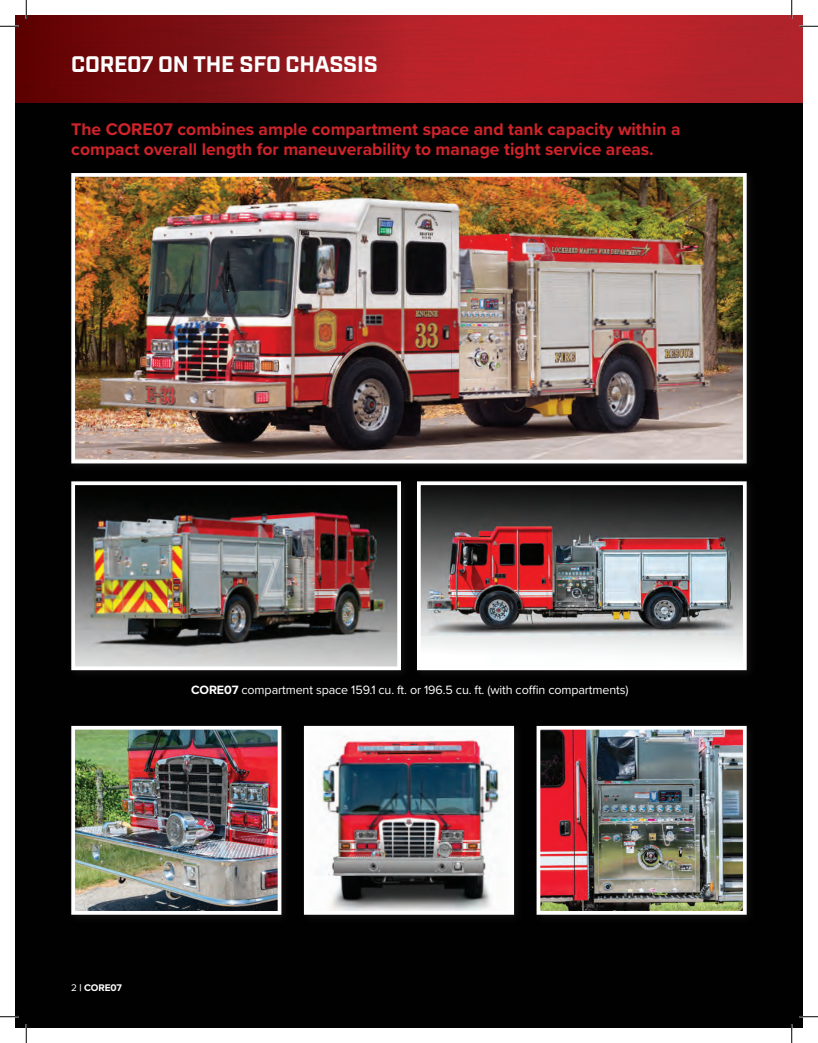
<style>
.page{position:relative;width:818px;height:1043px;background:#fff}
.page>*{position:absolute;margin:0;border:0;box-sizing:border-box;transform-origin:0 0}
.t1{font:700 22.5px "Industry";letter-spacing:-.01em;color:#fff}
.t2{font:700 17.5px/20px "Proxima Nova";color:#d1232a}
.t3{font:12.5px "Proxima Nova";letter-spacing:-.01em;color:#fff}
.t4{font:700 10px "Proxima Nova";letter-spacing:-.01em;color:#fff}
.s1{font-weight:700}
.s2{font-weight:400}
</style>
<div class="page">
<div style="left:15px;top:15px;width:787px;height:1013px;background:#010101"></div>
<img style="left:76px;top:511px;width:320px;height:154px">
<div style="left:71px;top:481px;width:330px;height:189px;border:4px solid #fff"></div>
<div style="left:67px;top:169px;width:689px;height:304px;background:#231f20;opacity:.5"></div>
<img style="left:76px;top:178px;width:665px;height:280px">
<div style="left:71px;top:173px;width:675px;height:290px;border:4px solid #fff"></div>
<div style="left:413px;top:477px;width:343px;height:202px;background:#231f20;opacity:.5"></div>
<img style="left:422px;top:486px;width:319px;height:179px">
<div style="left:417px;top:481px;width:329px;height:189px;border:4px solid #fff"></div>
<div style="left:532px;top:721px;width:224px;height:203px;background:#231f20;opacity:.5"></div>
<img style="left:541px;top:731px;width:200px;height:178px">
<div style="left:536px;top:726px;width:210px;height:188px;border:4px solid #fff"></div>
<div style="left:300px;top:721px;width:223px;height:203px;background:#231f20;opacity:.5"></div>
<img style="left:309px;top:731px;width:200px;height:178px">
<div style="left:304px;top:726px;width:210px;height:188px;border:4px solid #fff"></div>
<div style="left:67px;top:721px;width:224px;height:203px;background:#231f20;opacity:.5"></div>
<img style="left:76px;top:731px;width:200px;height:178px">
<div style="left:71px;top:726px;width:210px;height:188px;border:4px solid #fff"></div>
<img style="left:403px;top:15px;width:388px;height:88px">
<div style="left:15px;top:15px;width:388px;height:88px;background:linear-gradient(to right,#590000,#ab2229)"></div>
<img style="left:791px;top:15px;width:11px;height:88px">
<svg style="left:0;top:25px;width:19px;height:2px"></svg>
<svg style="left:799px;top:25px;width:19px;height:2px"></svg>
<svg style="left:0;top:1015px;width:19px;height:2px"></svg>
<svg style="left:799px;top:1015px;width:19px;height:2px"></svg>
<svg style="left:25px;top:0;width:2px;height:19px"></svg>
<svg style="left:25px;top:1024px;width:2px;height:18px"></svg>
<svg style="left:790px;top:0;width:2px;height:19px"></svg>
<svg style="left:790px;top:1024px;width:2px;height:18px"></svg>
<p class="t1" style="left:71px;top:51px;width:308px">CORE07 ON THE SFO CHASSIS</p>
<p class="t2" style="left:71px;top:119px;width:610px">The CORE07 combines ample compartment space and tank capacity within a compact overall length for maneuverability to manage tight service areas.</p>
<p class="t3" style="left:191px;top:680px;width:439px"><span class="s1">CORE07</span> compartment space 159.1 cu. ft. or 196.5 cu. ft. (with coffin compartments)</p>
<p class="t4" style="left:71px;top:980px;width:52px"><span class="s2">2</span> | CORE07</p>
</div>
